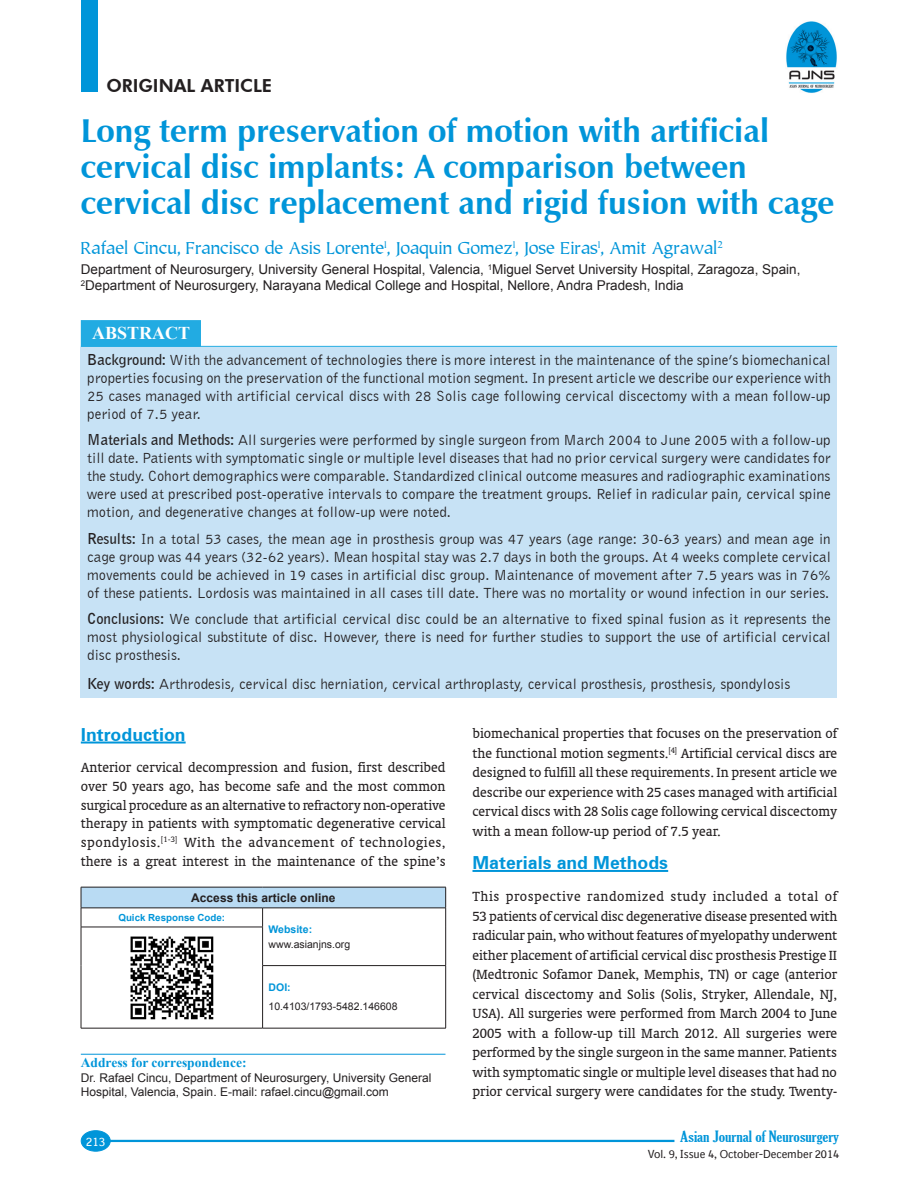
<style>
.page{position:relative;width:918px;height:1188px;background:#fff}
.page>*{position:absolute;margin:0;border:0;box-sizing:border-box;transform-origin:0 0}
.AT{font:700 33px/36px "Zapf Humanist 601 BT";color:#0095d9}
.t1{font:700 18px "Zurich BT";color:#0095d9}
.AH{font:800 18px "Futura BT";color:#231f20}
.ABSH{font:700 18px "Times New Roman";color:#fff}
.AU{font:16.5px "Tiplo";color:#0095d9}
.ABS{font:15px/18px "Bell Gothic BT";color:#231f20;text-align:justify}
.TX{font:15px/19.5px "Oranda BT";color:#231f20;text-align:justify}
.KWD{font:15px "Bell Gothic BT";color:#231f20}
.RF_RECTO{font:extra-condensed 15px "Gloucester";color:#0095d9;scale:1.25 1}
.AFF{font:13.5px/16.2px "Arial";color:#231f20}
.ADD{font:700 13.5px "Times New Roman";color:#0095d9}
.ADD-2{font:12px/14.4px "Arial";color:#231f20}
.AAO{font:700 12px "Arial";color:#231f20}
.FOLIO{font:12px "BI Sans";color:#fff}
.RF_RECTO_1{font:11.25px "BI Sans";letter-spacing:-.005em;color:#231f20}
.DOI{font:10.5px "Arial";color:#231f20}
.WEB_ID{font:10.5px "Arial";color:#231f20}
.WEBSITE{font:700 10.5px "Arial";color:#0095d9}
.QRC{font:700 9.75px "Arial";color:#0095d9}
.s1{font-weight:700}
</style>
<div class="page">
<hr style="left:100px;top:1140px;width:574px;height:2px;background:#0095d9">
<div style="left:81px;top:1131px;width:29px;height:20px;background:#0095d9;border-radius:50%"></div>
<div style="left:81px;top:1130px;width:30px;height:22px;border:1px solid #0095d9;border-radius:50%"></div>
<img style="left:786px;top:21px;width:51px;height:72px">
<hr style="left:472px;top:870px;width:196px;height:2px;background:#0095d9">
<hr style="left:81px;top:742px;width:105px;height:2px;background:#0095d9">
<hr style="left:81px;top:1054px;width:364px;height:1px;background:#0095d9">
<div style="left:81px;top:0;width:17px;height:92px;background:#0095d9"></div>
<div style="left:81px;top:887px;width:365px;height:21px;background:#b9dbf3"></div>
<hr style="left:81px;top:887px;width:182px;height:1px;background:#231f20">
<hr style="left:263px;top:887px;width:183px;height:1px;background:#231f20">
<hr style="left:81px;top:908px;width:182px;height:1px;background:#231f20">
<svg style="left:81px;top:887px;width:1px;height:40px"></svg>
<hr style="left:263px;top:908px;width:183px;height:1px;background:#231f20">
<svg style="left:445px;top:887px;width:1px;height:40px"></svg>
<hr style="left:445px;top:927px;width:1px;height:38px;background:#231f20">
<hr style="left:81px;top:927px;width:182px;height:1px;background:#231f20">
<hr style="left:81px;top:927px;width:1px;height:39px;background:#231f20">
<hr style="left:81px;top:966px;width:1px;height:62px;background:#231f20">
<hr style="left:81px;top:1028px;width:182px;height:1px;background:#231f20">
<hr style="left:262px;top:965px;width:184px;height:1px;background:#231f20">
<hr style="left:445px;top:966px;width:1px;height:62px;background:#231f20">
<hr style="left:263px;top:1028px;width:183px;height:1px;background:#231f20">
<svg style="left:262px;top:908px;width:1px;height:19px"></svg>
<hr style="left:262px;top:927px;width:1px;height:38px;background:#231f20">
<hr style="left:262px;top:966px;width:1px;height:62px;background:#231f20">
<img style="left:130px;top:936px;width:84px;height:84px">
<div style="left:81px;top:347px;width:756px;height:350px;background:#c7e2f5"></div>
<div style="left:81px;top:320px;width:120px;height:27px;background:#22abe2"></div>
<hr style="left:81px;top:346px;width:756px;height:1px;background:#22abe2">
<p class="AH" style="left:106px;top:75px;width:167px">ORIGINAL ARTICLE</p>
<p class="AT" style="left:81px;top:113px;width:755px">Long term preservation of motion with artificial cervical disc implants: A comparison between cervical disc replacement and rigid fusion with cage</p>
<p class="AU" style="left:81px;top:240px;width:643px">Rafael Cincu, Francisco de Asis Lorente<sup>1</sup>, Joaquin Gomez<sup>1</sup>, Jose Eiras<sup>1</sup>, Amit Agrawal<sup>2</sup></p>
<p class="AFF" style="left:81px;top:262px;width:721px">Department of Neurosurgery, University General Hospital, Valencia, <sup>1</sup>Miguel Servet University Hospital, Zaragoza, Spain,<br><sup>2</sup>Department of Neurosurgery, Narayana Medical College and Hospital, Nellore, Andra Pradesh, India</p>
<p class="ABSH" style="left:92px;top:321px;width:100px">ABSTRACT</p>
<p class="ABS" style="left:87px;top:350px;width:745px"><span class="s1">Background:</span> With the advancement of technologies there is more interest in the maintenance of the spine’s biomechanical properties focusing on the preservation of the functional motion segment. In present article we describe our experience with 25 cases managed with artificial cervical discs with 28 Solis cage following cervical discectomy with a mean follow‑up period of 7.5 year.</p>
<p class="ABS" style="left:87px;top:431px;width:745px"><span class="s1">Materials and Methods:</span> All surgeries were performed by single surgeon from March 2004 to June 2005 with a follow‑up till date. Patients with symptomatic single or multiple level diseases that had no prior cervical surgery were candidates for the study. Cohort demographics were comparable. Standardized clinical outcome measures and radiographic examinations were used at prescribed post‑operative intervals to compare the treatment groups. Relief in radicular pain, cervical spine motion, and degenerative changes at follow‑up were noted.</p>
<p class="ABS" style="left:87px;top:529px;width:745px"><span class="s1">Results:</span> In a total 53 cases, the mean age in prosthesis group was 47 years (age range: 30‑63 years) and mean age in cage group was 44 years (32‑62 years). Mean hospital stay was 2.7 days in both the groups. At 4 weeks complete cervical movements could be achieved in 19 cases in artificial disc group. Maintenance of movement after 7.5 years was in 76% of these patients. Lordosis was maintained in all cases till date. There was no mortality or wound infection in our series.</p>
<p class="ABS" style="left:87px;top:610px;width:745px"><span class="s1">Conclusions:</span> We conclude that artificial cervical disc could be an alternative to fixed spinal fusion as it represents the most physiological substitute of disc. However, there is need for further studies to support the use of artificial cervical disc prosthesis.</p>
<p class="KWD" style="left:87px;top:674px;width:704px"><span class="s1">Key words:</span> Arthrodesis, cervical disc herniation, cervical arthroplasty, cervical prosthesis, prosthesis, spondylosis</p>
<h1 class="t1" style="left:81px;top:723px;width:106px">Introduction</h1>
<p class="TX" style="left:81px;top:758px;width:366px;line-height:18.8px">Anterior cervical decompression and fusion, first described over 50 years ago, has become safe and the most common surgical procedure as an alternative to refractory non‑operative therapy in patients with symptomatic degenerative cervical spondylosis.<sup>[1‑3]</sup> With the advancement of technologies, there is a great interest in the maintenance of the spine’s</p>
<p class="AAO" style="left:191px;top:890px;width:146px">Access this article online</p>
<p class="QRC" style="left:118px;top:911px;width:108px">Quick Response Code:</p>
<p class="WEBSITE" style="left:269px;top:922px;width:45px">Website:</p>
<p class="WEB_ID" style="left:269px;top:938px;width:83px">www.asianjns.org</p>
<p class="WEBSITE" style="left:269px;top:981px;width:24px">DOI:</p>
<p class="DOI" style="left:269px;top:999px;width:131px">10.4103/1793-5482.146608</p>
<p class="ADD" style="left:81px;top:1054px;width:167px">Address for correspondence:</p>
<p class="ADD-2" style="left:81px;top:1070px;width:352px">Dr. Rafael Cincu, Department of Neurosurgery, University General<br>Hospital, Valencia, Spain. E‑mail: rafael.cincu@gmail.com</p>
<p class="TX" style="left:472px;top:724px;width:366px">biomechanical properties that focuses on the preservation of the functional motion segments.<sup>[4]</sup> Artificial cervical discs are designed to fulfill all these requirements. In present article we describe our experience with 25 cases managed with artificial cervical discs with 28 Solis cage following cervical discectomy with a mean follow‑up period of 7.5 year.</p>
<h1 class="t1" style="left:472px;top:852px;width:197px">Materials and Methods</h1>
<p class="TX" style="left:472px;top:887px;width:366px">This prospective randomized study included a total of 53 patients of cervical disc degenerative disease presented with radicular pain, who without features of myelopathy underwent either placement of artificial cervical disc prosthesis Prestige II (Medtronic Sofamor Danek, Memphis, TN) or cage (anterior cervical discectomy and Solis (Solis, Stryker, Allendale, NJ, USA). All surgeries were performed from March 2004 to June 2005 with a follow-up till March 2012. All surgeries were performed by the single surgeon in the same manner. Patients with symptomatic single or multiple level diseases that had no prior cervical surgery were candidates for the study. Twenty-</p>
<p class="FOLIO" style="left:86px;top:1135px;width:21px">213</p>
<p class="RF_RECTO" style="left:680px;top:1128px;width:129px">Asian Journal of Neurosurgery</p>
<p class="RF_RECTO_1" style="left:648px;top:1148px;width:193px">Vol. 9, Issue 4, October‑December 2014</p>
</div>
